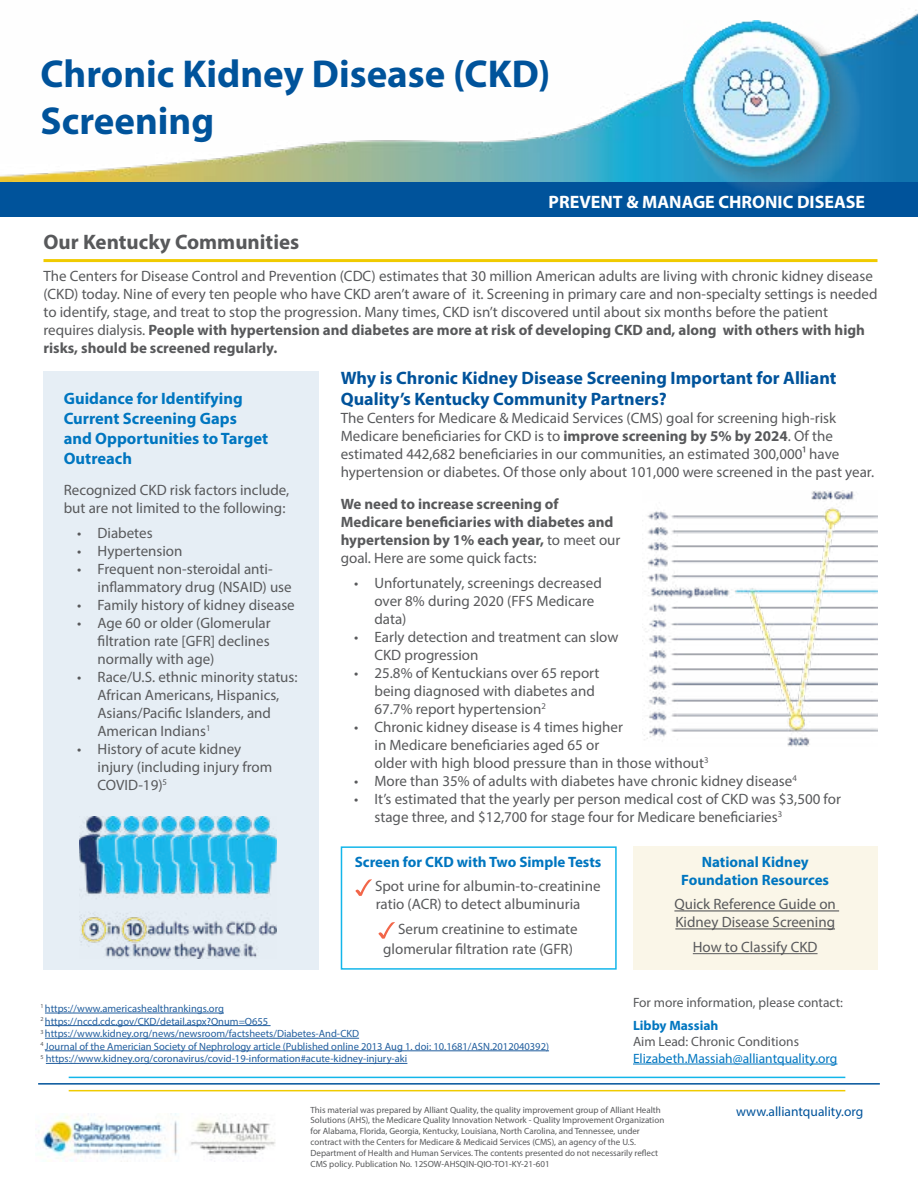
<style>
.page{position:relative;width:918px;height:1188px;background:#fff}
.page>*{position:absolute;margin:0;border:0;box-sizing:border-box;transform-origin:0 0}
.t1{font:700 39px/46.8px "Myriad Pro";color:#00539b}
.t2{font:700 21px "Myriad Pro";color:#58595b}
.t3{font:700 18px/21.6px "Myriad Pro";color:#00539b}
.t4{font:700 18px "Myriad Pro";color:#fff}
.t5{font:700 16.5px/19.8px "Myriad Pro";color:#0076c0}
.t6{font:15px/18px "Myriad Pro";color:#58595b}
.t7{font:700 15px/18px "Myriad Pro";color:#58595b}
.t8{font:700 15px/18px "Myriad Pro";color:#0076c0;text-align:center}
.t9{font:13.5px "Myriad Pro";color:#58595b}
.t10{font:13.5px "Myriad Pro";color:#0076c0}
.t11{font:13.5px "Myriad Pro";color:#00539b}
.t12{font:700 13.5px "Myriad Pro";color:#0076c0}
.t13{font:10.5px/12.6px "Myriad Pro";color:#215e9e}
.t14{font:9px/10.8px "Myriad Pro";color:#58595b}
.t15{font:6.15px "Myriad Pro";color:#58595b}
.s1{font-weight:700}
.s2{font-weight:400}
</style>
<div class="page">
<img style="left:0;top:10px;width:918px;height:172px">
<div style="left:0;top:182px;width:918px;height:35px;background:#00539b"></div>
<hr style="left:38px;top:1083px;width:842px;height:2px;background:#00539b">
<hr style="left:69px;top:1077px;width:776px;height:1px;background:#13b6ea">
<hr style="left:69px;top:1090px;width:776px;height:1px;background:#f0cb00">
<img style="left:683px;top:20px;width:179px;height:176px">
<img style="left:36px;top:1114px;width:240px;height:48px">
<div style="left:44px;top:372px;width:275px;height:598px;background:#e6eef5"></div>
<div style="left:341px;top:846px;width:276px;height:124px;background:#fff;border:2px solid #13b6ea"></div>
<hr style="left:44px;top:259px;width:834px;height:3px;background:#f0cb00">
<div style="left:633px;top:846px;width:245px;height:124px;background:#faf6e8"></div>
<hr style="left:674px;top:910px;width:165px;height:1px;background:#58595b">
<hr style="left:675px;top:928px;width:160px;height:1px;background:#58595b">
<hr style="left:693px;top:953px;width:125px;height:1px;background:#58595b">
<hr style="left:45px;top:1013px;width:179px;height:1px;background:#215e9e">
<hr style="left:45px;top:1025px;width:226px;height:1px;background:#215e9e">
<hr style="left:45px;top:1038px;width:314px;height:1px;background:#215e9e">
<hr style="left:45px;top:1051px;width:504px;height:1px;background:#215e9e">
<hr style="left:46px;top:1063px;width:361px;height:1px;background:#215e9e">
<hr style="left:633px;top:1064px;width:204px;height:1px;background:#0076c0">
<img style="left:79px;top:816px;width:198px;height:143px">
<img style="left:644px;top:491px;width:233px;height:255px">
<svg style="left:356px;top:879px;width:16px;height:17px"></svg>
<svg style="left:379px;top:922px;width:16px;height:17px"></svg>
<h1 class="t1" style="left:40px;top:50px;width:511px">Chronic Kidney Disease (CKD)<br>Screening</h1>
<p class="t4" style="left:549px;top:191px;width:318px">PREVENT &amp; MANAGE CHRONIC DISEASE</p>
<h3 class="t2" style="left:44px;top:228px;width:257px">Our Kentucky Communities</h3>
<p class="t6" style="left:44px;top:266px;width:836px">The Centers for Disease Control and Prevention (CDC) estimates that 30 million American adults are living with chronic kidney disease (CKD) today. Nine of every ten people who have CKD aren’t aware of it. Screening in primary care and non-specialty settings is needed to identify, stage, and treat to stop the progression. Many times, CKD isn’t discovered until about six months before the patient requires dialysis. <span class="s1">People with hypertension and diabetes are more at risk of developing CKD and, along with others with high</span></p>
<p class="t7" style="left:44px;top:338px;width:235px">risks, should be screened regularly.</p>
<p class="t5" style="left:64px;top:388px;width:206px">Guidance for Identifying<br>Current Screening Gaps and Opportunities to Target<br>Outreach</p>
<p class="t6" style="left:64px;top:481px;width:227px">Recognized CKD risk factors include, but are not limited to the following:</p>
<p class="t6" style="left:77px;top:524px;width:77px">• Diabetes</p>
<p class="t6" style="left:77px;top:542px;width:107px">• Hypertension</p>
<p class="t6" style="left:98px;top:560px;width:196px;text-indent:-20px">• Frequent non-steroidal anti&shy;infammatory drug (NSAID) use</p>
<p class="t6" style="left:77px;top:596px;width:219px">• Family history of kidney disease</p>
<p class="t6" style="left:98px;top:614px;width:175px;text-align:justify;text-indent:-20px">• Age 60 or older (Glomerular fltration rate [GFR] declines normally with age)</p>
<p class="t6" style="left:98px;top:668px;width:202px;text-indent:-20px">• Race/U.S. ethnic minority status:<br>African Americans, Hispanics,<br>Asians/Pacifc Islanders, and<br>American Indians<sup>1</sup></p>
<p class="t6" style="left:98px;top:740px;width:176px;text-indent:-20px">• History of acute kidney injury (including injury from<br>COVID-19)<sup>5</sup></p>
<h4 class="t3" style="left:341px;top:366px;width:497px">Why is Chronic Kidney Disease Screening Important for Alliant<br>Quality’s Kentucky Community Partners?</h4>
<p class="t6" style="left:341px;top:409px;width:535px">The Centers for Medicare &amp; Medicaid Services (CMS) goal for screening high-risk Medicare benefciaries for CKD is to <span class="s1">improve screening by 5% by 2024</span>. Of the estimated 442,682 benefciaries in our communities, an estimated 300,0001 have hypertension or diabetes. Of those only about 101,000 were screened in the past year.</p>
<p class="t7" style="left:341px;top:494px;width:281px">We need to increase screening of Medicare benefciaries with diabetes and hypertension by 1% each year, <span class="s2">to meet our goal. Here are some quick facts:</span></p>
<p class="t6" style="left:374px;top:573px;width:229px;text-indent:-20px">• Unfortunately, screenings decreased over 8% during 2020 (FFS Medicare data)</p>
<p class="t6" style="left:374px;top:627px;width:245px;text-indent:-20px">• Early detection and treatment can slow<br>CKD progression</p>
<p class="t6" style="left:374px;top:663px;width:227px;text-indent:-20px">• 25.8% of Kentuckians over 65 report being diagnosed with diabetes and<br>67.7% report hypertension<sup>2</sup></p>
<p class="t6" style="left:354px;top:717px;width:270px;text-align:center">• Chronic kidney disease is 4 times higher in Medicare benefciaries aged 65 or</p>
<p class="t6" style="left:374px;top:753px;width:336px">older with high blood pressure than in those without<sup>3</sup></p>
<p class="t6" style="left:354px;top:771px;width:444px">• More than 35% of adults with diabetes have chronic kidney disease<sup>4</sup></p>
<p class="t6" style="left:374px;top:789px;width:468px;text-indent:-20px">• It’s estimated that the yearly per person medical cost of CKD was $3,500 for stage three, and $12,700 for stage four for Medicare benefciaries<sup>3</sup></p>
<h5 class="t8" style="left:355px;top:852px;width:248px">Screen for CKD with Two Simple Tests</h5>
<p class="t6" style="left:375px;top:877px;width:227px">Spot urine for albumin-to-creatinine ratio (ACR) to detect albuminuria</p>
<p class="t6" style="left:383px;top:919px;width:196px;line-height:19.8px;text-indent:15px">Serum creatinine to estimate glomerular fltration rate (GFR)</p>
<h5 class="t8" style="left:681px;top:852px;width:149px">National Kidney<br>Foundation Resources</h5>
<p class="t6" style="left:674px;top:895px;width:163px">Quick Reference Guide on<br>Kidney Disease Screening</p>
<p class="t6" style="left:693px;top:938px;width:126px">How to Classify CKD</p>
<p class="t15" style="left:40px;top:1003px;width:5px">1</p>
<p class="t9" style="left:633px;top:994px;width:212px">For more information, please contact:</p>
<p class="t13" style="left:40px;top:1002px;width:229px;text-indent:4px">https://www.americashealthrankings.org<br><sup>2</sup> https://nccd.cdc.gov/CKD/detail.aspx?Qnum=Q655</p>
<h5 class="t12" style="left:633px;top:1017px;width:87px">Libby Massiah</h5>
<p class="t13" style="left:40px;top:1027px;width:510px"><sup>3</sup> https://www.kidney.org/news/newsroom/factsheets/Diabetes-And-CKD<br><sup>4</sup> Journal of the Americian Society of Nephrology article (Published online 2013 Aug 1. doi: 10.1681/ASN.2012040392)</p>
<p class="t9" style="left:633px;top:1034px;width:168px">Aim Lead: Chronic Conditions</p>
<p class="t13" style="left:40px;top:1052px;width:368px"><sup>5</sup> https://www.kidney.org/coronavirus/covid-19-information#acute-kidney-injury-aki</p>
<p class="t10" style="left:633px;top:1050px;width:206px">Elizabeth.Massiah@alliantquality.org</p>
<p class="t14" style="left:310px;top:1104px;width:355px">This material was prepared by Alliant Quality, the quality improvement group of Alliant Health Solutions (AHS), the Medicare Quality Innovation Network - Quality Improvement Organization for Alabama, Florida, Georgia, Kentucky, Louisiana, North Carolina, and Tennessee, under contract with the Centers for Medicare &amp; Medicaid Services (CMS), an agency of the U.S.<br>Department of Health and Human Services. The contents presented do not necessarily reflect CMS policy. Publication No. 12SOW-AHSQIN-QIO-TO1-KY-21-601</p>
<p class="t11" style="left:736px;top:1103px;width:129px">www.alliantquality.org</p>
</div>
